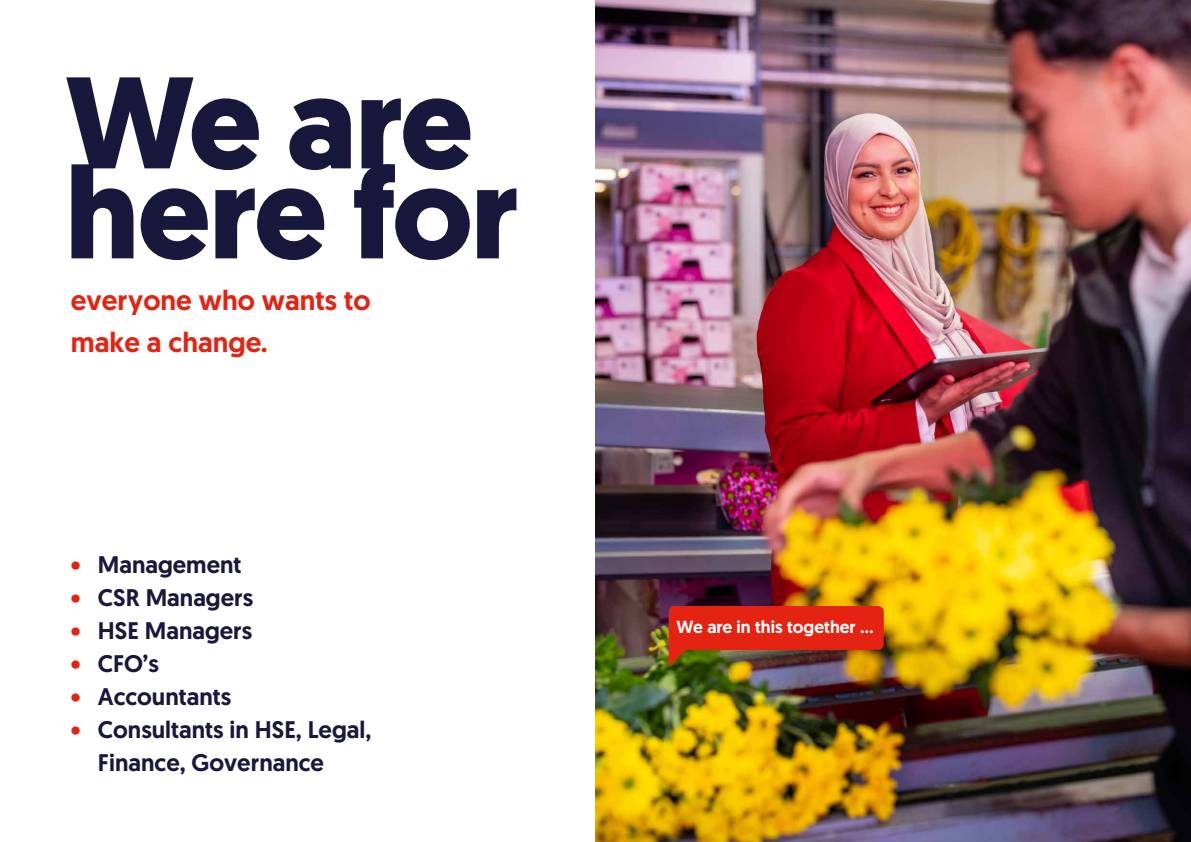
<style>
.page{position:relative;width:1191px;height:842px;background:#fff}
.page>*{position:absolute;margin:0;border:0;box-sizing:border-box;transform-origin:0 0}
.t1{font:700 130px "Geomanist";letter-spacing:-.015em;color:#18183d}
.t2{font:500 28px/42px "Geomanist";color:#e42313}
.t3{font:500 24px/33px "Geomanist";color:#18183d}
.t4{font:500 17.5px "Geomanist";color:#fff}
.s1{color:#e42313}
</style>
<div class="page">
<img style="left:595px;top:0;width:596px;height:842px">
<svg style="left:668px;top:606px;width:215px;height:61px;background:#c23117"></svg>
<h1 class="t1" style="left:65px;top:36px;width:409px">We are</h1>
<h1 class="t1" style="left:65px;top:126px;width:455px">here for</h1>
<p class="t2" style="left:71px;top:279px;width:301px">everyone who wants to make a change.</p>
<p class="t3" style="left:71px;top:548px;width:172px"><span class="s1">•</span> Management</p>
<p class="t3" style="left:71px;top:581px;width:184px"><span class="s1">•</span> CSR Managers</p>
<p class="t3" style="left:71px;top:614px;width:183px"><span class="s1">•</span> HSE Managers</p>
<p class="t3" style="left:71px;top:647px;width:89px"><span class="s1">•</span> CFO’s</p>
<p class="t3" style="left:71px;top:680px;width:162px"><span class="s1">•</span> Accountants</p>
<p class="t3" style="left:98px;top:713px;width:275px;text-indent:-27px"><span class="s1">•</span> Consultants in HSE, Legal,<br>Finance, Governance</p>
<p class="t4" style="left:676px;top:615px;width:199px">We are in this together ...</p>
</div>
